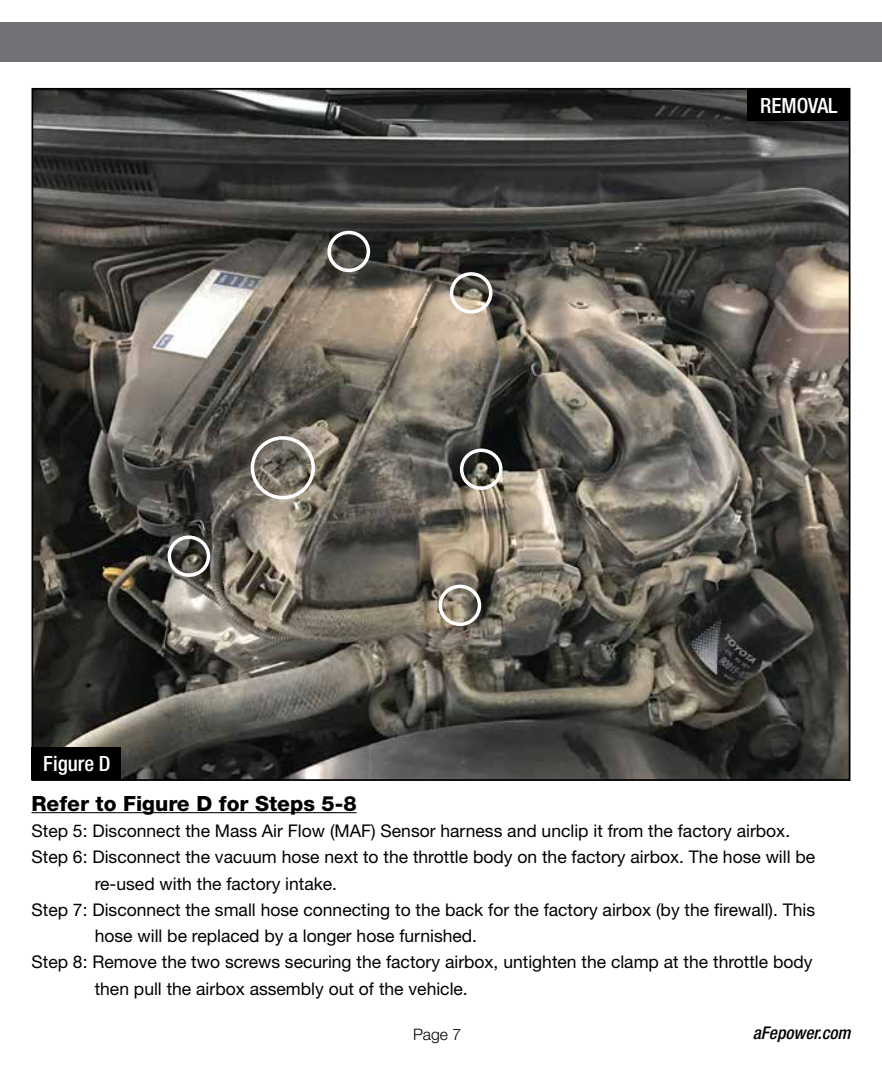
<style>
.page{position:relative;width:882px;height:1071px;background:#fff}
.page>*{position:absolute;margin:0;border:0;box-sizing:border-box;transform-origin:0 0}
.t1{font:800 21px "Helvetica Neue";color:#000}
.t2{font:500 condensed 21px "Helvetica Neue";color:#fff}
.t3{font:17.5px "Helvetica Neue";color:#000}
.t4{font:italic 500 condensed 17.5px "Helvetica Neue";color:#000}
.t5{font:300 15.75px "Helvetica Neue";color:#000}
</style>
<div class="page">
<hr style="left:32px;top:812px;width:325px;height:1px;background:#000">
<img style="left:35px;top:91px;width:812px;height:687px">
<div style="left:32px;top:747px;width:89px;height:33px;background:#000"></div>
<div style="left:0;top:23px;width:882px;height:39px;background:#717275"></div>
<div style="left:747px;top:88px;width:103px;height:33px;background:#000"></div>
<div style="left:450px;top:272px;width:42px;height:42px;border:4px solid #fff;border-radius:50%"></div>
<div style="left:327px;top:231px;width:43px;height:41px;border:4px solid #fff;border-radius:50%"></div>
<div style="left:460px;top:449px;width:43px;height:41px;border:4px solid #fff;border-radius:50%"></div>
<div style="left:439px;top:585px;width:42px;height:41px;border:4px solid #fff;border-radius:50%"></div>
<div style="left:251px;top:436px;width:64px;height:63px;border:4px solid #fff;border-radius:50%"></div>
<div style="left:168px;top:536px;width:42px;height:41px;border:4px solid #fff;border-radius:50%"></div>
<p class="t2" style="left:43px;top:751px;width:69px">Figure D</p>
<p class="t2" style="left:760px;top:93px;width:79px">REMOVAL</p>
<p class="t1" style="left:32px;top:791px;width:327px">Refer to Figure D for Steps 5-8</p>
<p class="t3" style="left:32px;top:820px;width:760px">Step 5: Disconnect the Mass Air Flow (MAF) Sensor harness and unclip it from the factory airbox.</p>
<p class="t3" style="left:32px;top:847px;width:785px">Step 6: Disconnect the vacuum hose next to the throttle body on the factory airbox. The hose will be</p>
<p class="t3" style="left:95px;top:873px;width:244px">re-used with the factory intake.</p>
<p class="t3" style="left:32px;top:899px;width:785px">Step 7: Disconnect the small hose connecting to the back for the factory airbox (by the firewall). This</p>
<p class="t3" style="left:95px;top:925px;width:384px">hose will be replaced by a longer hose furnished.</p>
<p class="t3" style="left:32px;top:952px;width:783px">Step 8: Remove the two screws securing the factory airbox, untighten the clamp at the throttle body</p>
<p class="t3" style="left:95px;top:978px;width:375px">then pull the airbox assembly out of the vehicle.</p>
<p class="t5" style="left:413px;top:1024px;width:50px">Page 7</p>
<p class="t4" style="left:753px;top:1023px;width:99px">aFepower.com</p>
</div>
